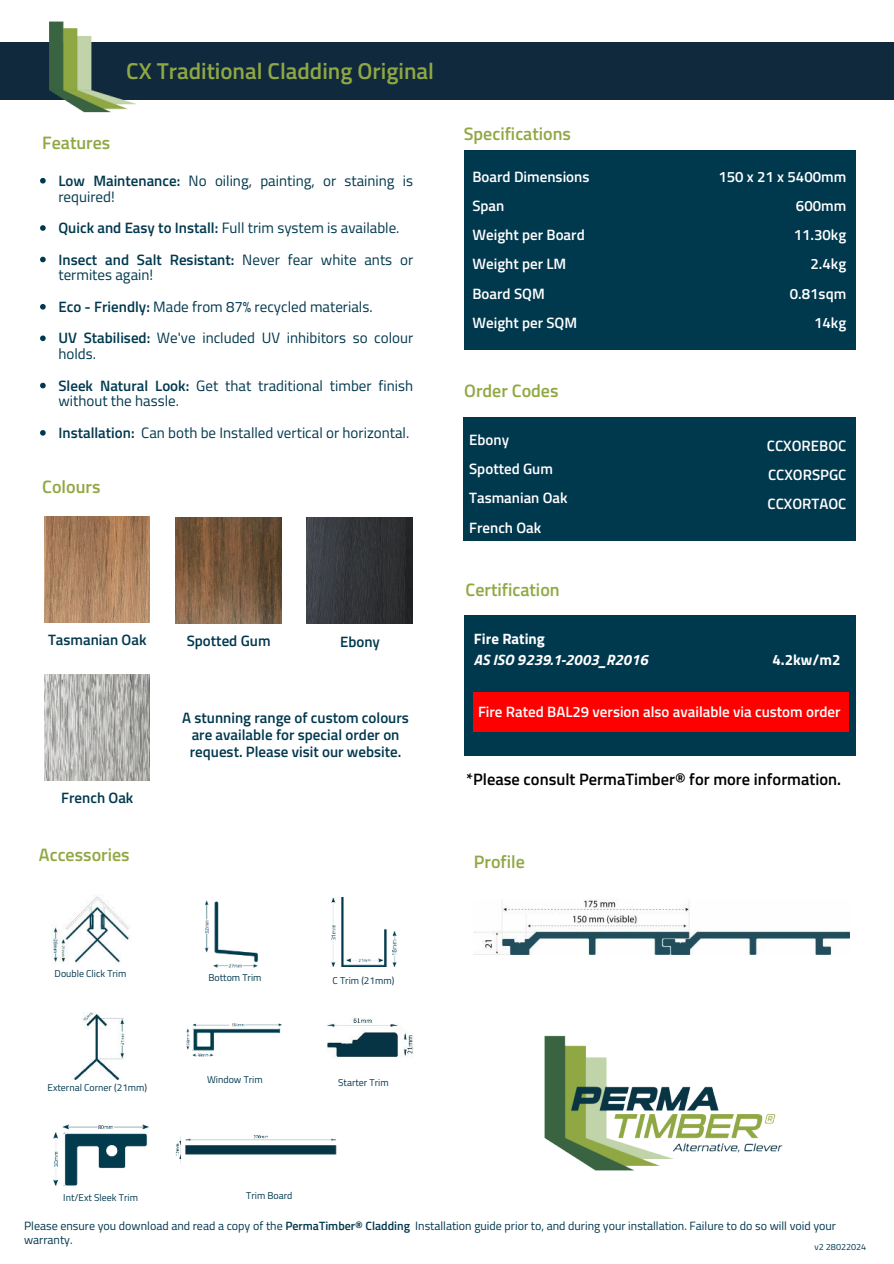
<style>
.page{position:relative;width:894px;height:1264px;background:#fff}
.page>*{position:absolute;margin:0;border:0;box-sizing:border-box;transform-origin:0 0}
.t1{font:600 22.95px "Titillium Web";color:#90a843}
.t2{font:600 18px "Titillium Web";color:#90a843}
.t3{font:600 16.5px "Titillium Web";color:#000}
.t4{font:15px/31.5px "Titillium Web";color:#00384e}
.t5{font:600 15px/29.2px "Titillium Web";color:#fff}
.t6{font:600 15px/16.8px "Titillium Web";color:#00384e;text-align:center}
.t7{font:italic 700 15px "Titillium Web";color:#fff}
.t8{font:700 15px "Titillium Web";color:#fff}
.t9{font:12px/14px "Titillium Web";color:#00384e}
.t10{font:9.9px "Titillium Web";color:#00384e}
.t11{font:9px "Titillium Web";color:#00384e}
.s1{font-weight:600}
</style>
<div class="page">
<img style="left:44px;top:516px;width:106px;height:106px">
<img style="left:175px;top:517px;width:106px;height:106px">
<img style="left:307px;top:517px;width:105px;height:106px">
<div style="left:0;top:42px;width:893px;height:58px;background:#10293c"></div>
<img style="left:49px;top:21px;width:88px;height:92px">
<img style="left:473px;top:899px;width:376px;height:55px">
<div style="left:638px;top:897px;width:37px;height:11px;background:#fff"></div>
<img style="left:44px;top:674px;width:106px;height:106px">
<img style="left:544px;top:1035px;width:239px;height:136px">
<img style="left:51px;top:897px;width:78px;height:66px">
<img style="left:205px;top:900px;width:53px;height:68px">
<img style="left:186px;top:1023px;width:96px;height:34px">
<img style="left:53px;top:1124px;width:96px;height:62px">
<img style="left:74px;top:1012px;width:51px;height:67px">
<img style="left:331px;top:897px;width:66px;height:69px">
<img style="left:327px;top:1017px;width:86px;height:41px">
<svg style="left:40px;top:178px;width:6px;height:5px"></svg>
<svg style="left:40px;top:225px;width:6px;height:6px"></svg>
<svg style="left:40px;top:257px;width:6px;height:5px"></svg>
<svg style="left:40px;top:304px;width:6px;height:5px"></svg>
<svg style="left:40px;top:335px;width:6px;height:6px"></svg>
<svg style="left:40px;top:383px;width:6px;height:5px"></svg>
<svg style="left:40px;top:430px;width:6px;height:5px"></svg>
<img style="left:175px;top:1135px;width:162px;height:28px">
<div style="left:463px;top:416px;width:392px;height:124px;background:#00384e"></div>
<div style="left:463px;top:150px;width:392px;height:200px;background:#00384e"></div>
<div style="left:463px;top:614px;width:392px;height:141px;background:#00384e"></div>
<div style="left:473px;top:692px;width:375px;height:40px;background:#f00"></div>
<h1 class="t1" style="left:126px;top:53px;width:309px">CX Traditional Cladding Original</h1>
<p class="t2" style="left:42px;top:129px;width:70px">Features</p>
<p class="t4" style="left:58px;top:172px;width:356px;line-height:15.8px"><span class="s1">Low Maintenance:</span> No oiling, painting, or staining is required!</p>
<p class="t4" style="left:58px;top:211px;width:356px"><span class="s1">Quick and Easy to Install:</span> Full trim system is available.<br><span class="s1">Insect and Salt Resistant:</span> Never fear white ants or</p>
<p class="t4" style="left:58px;top:258px;width:356px">termites again!<br><span class="s1">Eco - Friendly:</span> Made from 87% recycled materials.<br><span class="s1">UV Stabilised:</span> We've included UV inhibitors so colour</p>
<p class="t4" style="left:58px;top:337px;width:356px">holds.<br><span class="s1">Sleek Natural Look:</span> Get that traditional timber finish</p>
<p class="t4" style="left:58px;top:384px;width:352px">without the hassle.<br><span class="s1">Installation:</span> Can both be Installed vertical or horizontal.</p>
<p class="t2" style="left:42px;top:473px;width:60px">Colours</p>
<p class="t6" style="left:48px;top:631px;width:100px">Tasmanian Oak</p>
<p class="t6" style="left:187px;top:632px;width:85px">Spotted Gum</p>
<p class="t6" style="left:340px;top:633px;width:41px">Ebony</p>
<p class="t6" style="left:61px;top:789px;width:74px">French Oak</p>
<p class="t2" style="left:39px;top:841px;width:92px">Accessories</p>
<p class="t6" style="left:182px;top:709px;width:228px">A stunning range of custom colours are available for special order on request. Please visit our website.</p>
<p class="t2" style="left:463px;top:120px;width:109px">Specifications</p>
<p class="t5" style="left:472px;top:161px;width:118px">Board Dimensions<br>Span<br>Weight per Board<br>Weight per LM<br>Board SQM<br>Weight per SQM</p>
<p class="t5" style="left:718px;top:161px;width:129px;text-align:right">150 x 21 x 5400mm<br>600mm<br>11.30kg<br>2.4kg<br>0.81sqm<br>14kg</p>
<p class="t2" style="left:464px;top:377px;width:96px">Order Codes</p>
<p class="t5" style="left:469px;top:424px;width:100px">Ebony<br>Spotted Gum<br>Tasmanian Oak<br>French Oak</p>
<p class="t5" style="left:766px;top:430px;width:81px;text-align:justify">CCXOREBOC CCXORSPGC CCXORTAOC</p>
<p class="t2" style="left:465px;top:576px;width:96px">Certification</p>
<p class="t8" style="left:474px;top:627px;width:72px">Fire Rating</p>
<p class="t7" style="left:474px;top:648px;width:175px">AS ISO 9239.1-2003_R2016</p>
<p class="t8" style="left:772px;top:648px;width:69px">4.2kw/m2</p>
<p class="t5" style="left:478px;top:696px;width:364px">Fire Rated BAL29 version also available via custom order</p>
<p class="t3" style="left:466px;top:767px;width:376px">*Please consult PermaTimber® for more information.</p>
<p class="t2" style="left:474px;top:848px;width:52px">Profile</p>
<p class="t10" style="left:55px;top:966px;width:73px">Double Click Trim</p>
<p class="t10" style="left:208px;top:969px;width:55px">Bottom Trim</p>
<p class="t10" style="left:332px;top:972px;width:63px">C Trim (21mm)</p>
<p class="t10" style="left:47px;top:1080px;width:101px">External Corner (21mm)</p>
<p class="t10" style="left:207px;top:1072px;width:57px">Window Trim</p>
<p class="t10" style="left:338px;top:1075px;width:52px">Starter Trim</p>
<p class="t10" style="left:63px;top:1190px;width:76px">Int/Ext Sleek Trim</p>
<p class="t10" style="left:246px;top:1188px;width:48px">Trim Board</p>
<p class="t9" style="left:24px;top:1217px;width:813px">Please ensure you download and read a copy of the <span class="s1">PermaTimber® Cladding</span> Installation guide prior to, and during your installation. Failure to do so will void your warranty.</p>
<p class="t11" style="left:814px;top:1239px;width:53px">v2 28022024</p>
</div>
